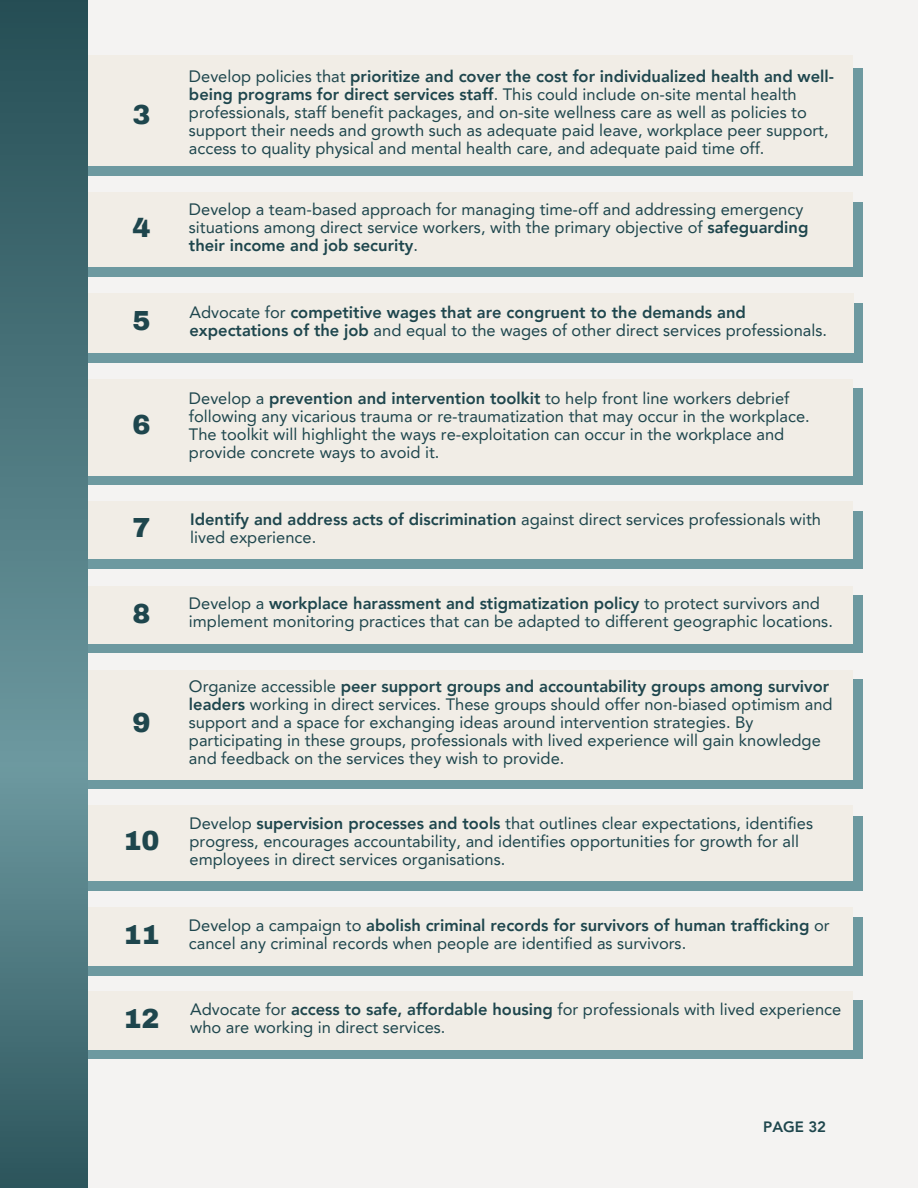
<style>
.page{position:relative;width:918px;height:1188px;background:#f4f3f2}
.page>*{position:absolute;margin:0;border:0;box-sizing:border-box;transform-origin:0 0}
.t1{font:900 27px "Archivo";color:#1e464d}
.t2{font:16.5px/18px "Avenir LT Pro";color:#1e464d}
.t3{font:800 16.5px "Avenir LT Pro";color:#1e464d}
.t4{font:800 15px "Avenir LT Pro";color:#1e464d}
.s1{font-weight:800}
.s2{font-weight:400}
</style>
<div class="page">
<div style="left:81px;top:303px;width:782px;height:60px;background:#6d99a0"></div>
<div style="left:77px;top:917px;width:786px;height:58px;background:#6d99a0"></div>
<div style="left:77px;top:595px;width:786px;height:58px;background:#6d99a0"></div>
<div style="left:86px;top:816px;width:777px;height:74px;background:#6d99a0"></div>
<div style="left:87px;top:389px;width:776px;height:96px;background:#6d99a0"></div>
<div style="left:77px;top:511px;width:786px;height:58px;background:#6d99a0"></div>
<div style="left:77px;top:1001px;width:786px;height:58px;background:#6d99a0"></div>
<div style="left:81px;top:68px;width:782px;height:108px;background:#6d99a0"></div>
<div style="left:81px;top:680px;width:782px;height:109px;background:#6d99a0"></div>
<div style="left:81px;top:202px;width:782px;height:75px;background:#6d99a0"></div>
<div style="left:81px;top:670px;width:772px;height:109px;background:#f1ede6"></div>
<div style="left:77px;top:379px;width:776px;height:96px;background:#f1ede6"></div>
<div style="left:77px;top:586px;width:776px;height:58px;background:#f1ede6"></div>
<div style="left:77px;top:501px;width:776px;height:58px;background:#f1ede6"></div>
<div style="left:77px;top:806px;width:776px;height:75px;background:#f1ede6"></div>
<div style="left:77px;top:991px;width:776px;height:58px;background:#f1ede6"></div>
<div style="left:77px;top:907px;width:776px;height:59px;background:#f1ede6"></div>
<div style="left:81px;top:293px;width:772px;height:60px;background:#f1ede6"></div>
<div style="left:81px;top:192px;width:772px;height:75px;background:#f1ede6"></div>
<div style="left:77px;top:56px;width:776px;height:110px;background:#f1ede6"></div>
<svg style="left:0;top:0;width:87px;height:1188px;background:#4a747b"></svg>
<h1 class="t1" style="left:133px;top:100px;width:20px">3</h1>
<h1 class="t1" style="left:133px;top:213px;width:20px">4</h1>
<h1 class="t1" style="left:133px;top:307px;width:20px">5</h1>
<h1 class="t1" style="left:133px;top:410px;width:20px">6</h1>
<p class="t2" style="left:189px;top:69px;width:647px">Develop policies that <span class="s1">prioritize and cover the cost for individualized health and well&shy;being programs for direct services staff</span>. This could include on-site mental health professionals, staff benefit packages, and on-site wellness care as well as policies to support their needs and growth such as adequate paid leave, workplace peer support, access to quality physical and mental health care, and adequate paid time off.</p>
<p class="t2" style="left:189px;top:202px;width:621px">Develop a team-based approach for managing time-off and addressing emergency situations among direct service workers, with the primary objective of <span class="s1">safeguarding their income and job security</span>.</p>
<p class="t3" style="left:190px;top:305px;width:558px"><span class="s2">Advocate for</span> competitive wages that are congruent to the demands and</p>
<p class="t2" style="left:190px;top:322px;width:639px"><span class="s1">expectations of the job</span> and equal to the wages of other direct services professionals.</p>
<p class="t2" style="left:189px;top:390px;width:622px">Develop a <span class="s1">prevention and intervention toolkit</span> to help front line workers debrief following any vicarious trauma or re-traumatization that may occur in the workplace.<br>The toolkit will highlight the ways re-exploitation can occur in the workplace and provide concrete ways to avoid it.</p>
<h1 class="t1" style="left:133px;top:513px;width:20px">7</h1>
<p class="t2" style="left:190px;top:512px;width:632px"><span class="s1">Identify and address acts of discrimination</span> against direct services professionals with lived experience.</p>
<p class="t3" style="left:189px;top:596px;width:633px"><span class="s2">Develop a</span> workplace harassment and stigmatization policy <span class="s2">to protect survivors and</span></p>
<h1 class="t1" style="left:133px;top:599px;width:20px">8</h1>
<p class="t2" style="left:189px;top:614px;width:645px">implement monitoring practices that can be adapted to different geographic locations.</p>
<h1 class="t1" style="left:133px;top:708px;width:20px">9</h1>
<h1 class="t1" style="left:124px;top:827px;width:38px">10</h1>
<p class="t2" style="left:189px;top:679px;width:645px">Organize accessible <span class="s1">peer support groups and accountability groups among survivor leaders</span> working in direct services. These groups should offer non-biased optimism and support and a space for exchanging ideas around intervention strategies. By participating in these groups, professionals with lived experience will gain knowledge and feedback on the services they wish to provide.</p>
<p class="t2" style="left:190px;top:815px;width:625px">Develop <span class="s1">supervision processes and tools</span> that outlines clear expectations, identifies progress, encourages accountability, and identifies opportunities for growth for all employees in direct services organisations.</p>
<p class="t2" style="left:124px;top:917px;width:708px;text-indent:65px">Develop a campaign to <span class="s1">abolish criminal records for survivors of human trafficking</span> or<br><sup>11</sup> cancel any criminal records when people are identified as survivors.</p>
<p class="t2" style="left:124px;top:1001px;width:719px;text-indent:67px">Advocate for <span class="s1">access to safe, affordable housing</span> for professionals with lived experience<br><sup>12</sup> who are working in direct services.</p>
<p class="t4" style="left:763px;top:1121px;width:65px">PAGE 32</p>
</div>
